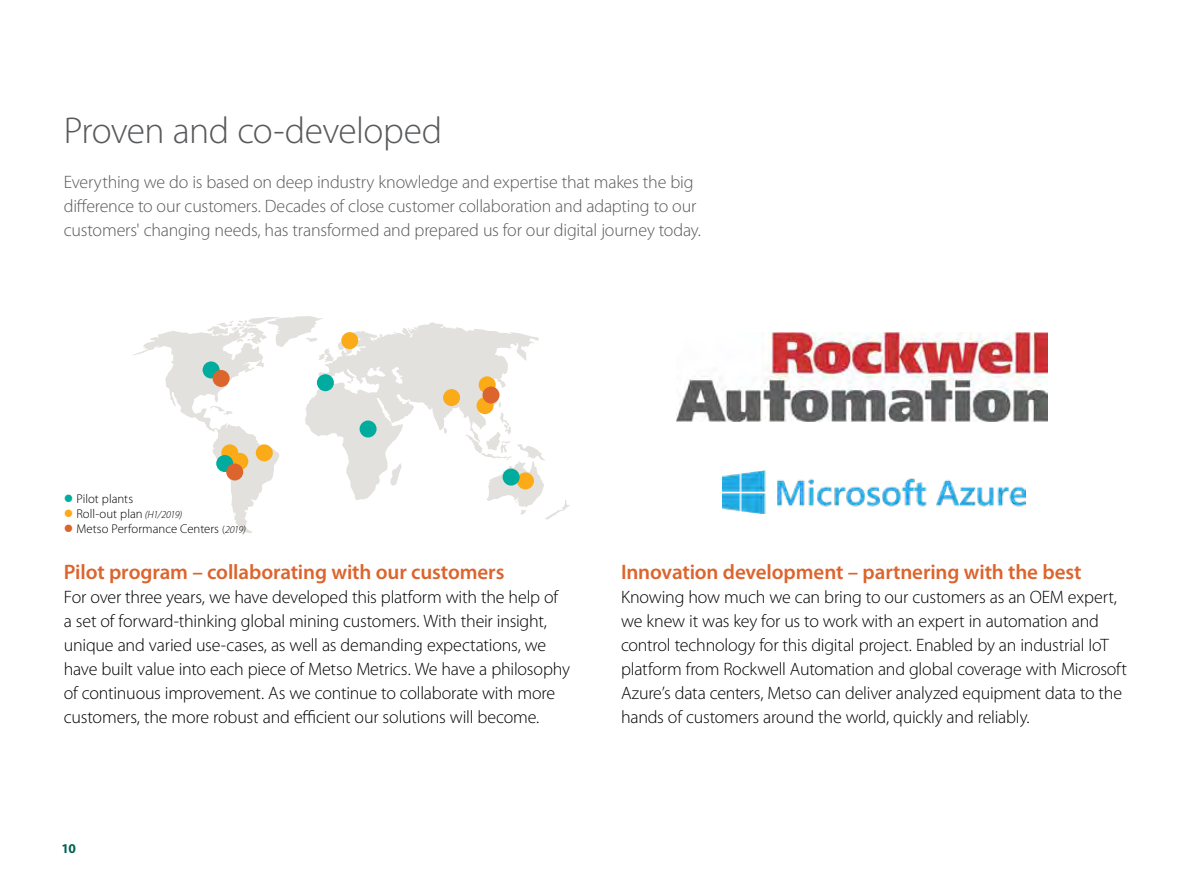
<style>
.page{position:relative;width:1191px;height:893px;background:#fff}
.page>*{position:absolute;margin:0;border:0;box-sizing:border-box;transform-origin:0 0}
.t1{font:300 37.5px "Myriad Pro";letter-spacing:-.02em;color:#58595b}
.t2{font:600 21px "Myriad Pro";letter-spacing:-.005em;color:#dc642d}
.t3{font:300 18px/24px "Myriad Pro";letter-spacing:-.015em;color:#000}
.t4{font:300 18px/24px "Myriad Pro";letter-spacing:-.01em;color:#58595b}
.t5{font:700 13.5px "Myriad Pro";color:#006253}
.t6{font:300 12.75px "Myriad Pro";color:#000}
.s1{color:#00ac9d}
.s2{color:#fbab18}
.s3{font-style:italic;font-size:10.5px}
.s4{color:#dc642d}
.s5{font-size:10.5px}
</style>
<div class="page">
<img style="left:676px;top:333px;width:371px;height:89px">
<img style="left:722px;top:471px;width:303px;height:43px">
<svg style="left:132px;top:316px;width:438px;height:217px"></svg>
<div style="left:221px;top:444px;width:17px;height:17px;background:#fbab18;border-radius:50%"></div>
<div style="left:231px;top:453px;width:17px;height:17px;background:#fbab18;border-radius:50%"></div>
<div style="left:256px;top:444px;width:17px;height:17px;background:#fbab18;border-radius:50%"></div>
<div style="left:341px;top:332px;width:17px;height:17px;background:#fbab18;border-radius:50%"></div>
<div style="left:478px;top:376px;width:17px;height:17px;background:#fbab18;border-radius:50%"></div>
<div style="left:476px;top:397px;width:17px;height:17px;background:#fbab18;border-radius:50%"></div>
<div style="left:443px;top:389px;width:17px;height:17px;background:#fbab18;border-radius:50%"></div>
<div style="left:517px;top:472px;width:17px;height:17px;background:#fbab18;border-radius:50%"></div>
<div style="left:203px;top:361px;width:17px;height:17px;background:#00ac9d;border-radius:50%"></div>
<div style="left:216px;top:455px;width:17px;height:17px;background:#00ac9d;border-radius:50%"></div>
<div style="left:359px;top:420px;width:17px;height:17px;background:#00ac9d;border-radius:50%"></div>
<div style="left:502px;top:469px;width:17px;height:17px;background:#00ac9d;border-radius:50%"></div>
<div style="left:317px;top:374px;width:17px;height:17px;background:#00ac9d;border-radius:50%"></div>
<div style="left:213px;top:370px;width:17px;height:17px;background:#dc642d;border-radius:50%"></div>
<div style="left:226px;top:463px;width:17px;height:17px;background:#dc642d;border-radius:50%"></div>
<div style="left:482px;top:387px;width:17px;height:17px;background:#dc642d;border-radius:50%"></div>
<h1 class="t1" style="left:64px;top:110px;width:380px">Proven and co-developed</h1>
<p class="t4" style="left:64px;top:170px;width:638px">Everything we do is based on deep industry knowledge and expertise that makes the big difference to our customers. Decades of close customer collaboration and adapting to our customers' changing needs, has transformed and prepared us for our digital journey today.</p>
<p class="t6" style="left:64px;top:491px;width:71px"><span class="s1">●</span> Pilot plants</p>
<p class="t6" style="left:64px;top:507px;width:120px"><span class="s2">●</span> Roll-out plan <span class="s3">(H1/2019)</span></p>
<p class="t6" style="left:64px;top:522px;width:184px"><span class="s4">●</span> Metso Performance Centers <span class="s5">(</span><span class="s3">2019)</span></p>
<p class="t2" style="left:64px;top:558px;width:442px">Pilot program – collaborating with our customers</p>
<p class="t3" style="left:64px;top:585px;width:507px">For over three years, we have developed this platform with the help of a set of forward-thinking global mining customers. With their insight, unique and varied use-cases, as well as demanding expectations, we have built value into each piece of Metso Metrics. We have a philosophy of continuous improvement. As we continue to collaborate with more customers, the more robust and efficient our solutions will become.</p>
<p class="t5" style="left:61px;top:840px;width:16px">10</p>
<p class="t2" style="left:621px;top:558px;width:462px">Innovation development – partnering with the best</p>
<p class="t3" style="left:621px;top:585px;width:507px">Knowing how much we can bring to our customers as an OEM expert, we knew it was key for us to work with an expert in automation and control technology for this digital project. Enabled by an industrial IoT platform from Rockwell Automation and global coverage with Microsoft Azure’s data centers, Metso can deliver analyzed equipment data to the hands of customers around the world, quickly and reliably.</p>
</div>
